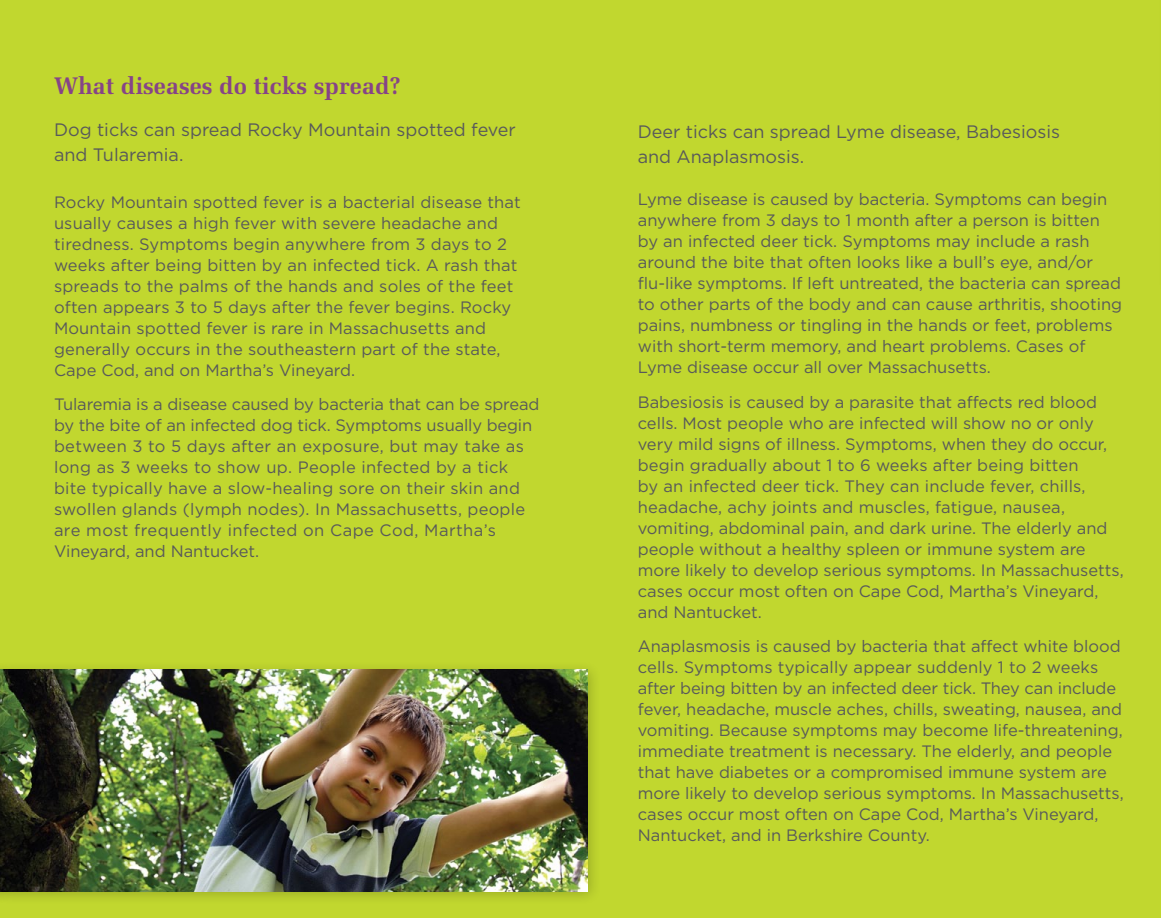
<style>
.page{position:relative;width:1161px;height:918px;background:#c1d72f}
.page>*{position:absolute;margin:0;border:0;box-sizing:border-box;transform-origin:0 0}
.t1{font:700 24px "Melior";color:#864487}
.t2{font:18px/25.5px "Gotham";color:#58595b}
.t3{font:16.5px/21px "Gotham";color:#58595b}
</style>
<div class="page">
<div style="left:0;top:660px;width:601px;height:245px;background:#000;opacity:.2"></div>
<img style="left:14px;top:670px;width:573px;height:221px">
<div style="left:0;top:660px;width:14px;height:245px;background:#000;opacity:.2"></div>
<svg style="left:0;top:670px;width:1px;height:221px"></svg>
<h1 class="t1" style="left:54px;top:71px;width:348px">What diseases do ticks spread?</h1>
<p class="t2" style="left:54px;top:117px;width:463px">Dog ticks can spread Rocky Mountain spotted fever and Tularemia.</p>
<p class="t3" style="left:54px;top:191px;width:468px">Rocky Mountain spotted fever is a bacterial disease that usually causes a high fever with severe headache and tiredness. Symptoms begin anywhere from 3 days to 2 weeks after being bitten by an infected tick. A rash that spreads to the palms of the hands and soles of the feet often appears 3 to 5 days after the fever begins. Rocky Mountain spotted fever is rare in Massachusetts and generally occurs in the southeastern part of the state, Cape Cod, and on Martha’s Vineyard.</p>
<p class="t3" style="left:54px;top:394px;width:487px">Tularemia is a disease caused by bacteria that can be spread by the bite of an infected dog tick. Symptoms usually begin between 3 to 5 days after an exposure, but may take as long as 3 weeks to show up. People infected by a tick bite typically have a slow-healing sore on their skin and swollen glands (lymph nodes). In Massachusetts, people are most frequently infected on Cape Cod, Martha’s Vineyard, and Nantucket.</p>
<p class="t2" style="left:638px;top:118px;width:424px">Deer ticks can spread Lyme disease, Babesiosis and Anaplasmosis.</p>
<p class="t3" style="left:638px;top:189px;width:486px">Lyme disease is caused by bacteria. Symptoms can begin anywhere from 3 days to 1 month after a person is bitten by an infected deer tick. Symptoms may include a rash around the bite that often looks like a bull’s eye, and/or flu-like symptoms. If left untreated, the bacteria can spread to other parts of the body and can cause arthritis, shooting pains, numbness or tingling in the hands or feet, problems with short-term memory, and heart problems. Cases of Lyme disease occur all over Massachusetts.</p>
<p class="t3" style="left:638px;top:391px;width:487px">Babesiosis is caused by a parasite that affects red blood cells. Most people who are infected will show no or only very mild signs of illness. Symptoms, when they do occur, begin gradually about 1 to 6 weeks after being bitten<br>by an infected deer tick. They can include fever, chills, headache, achy joints and muscles, fatigue, nausea, vomiting, abdominal pain, and dark urine. The elderly and people without a healthy spleen or immune system are more likely to develop serious symptoms. In Massachusetts, cases occur most often on Cape Cod, Martha’s Vineyard, and Nantucket.</p>
<p class="t3" style="left:638px;top:636px;width:487px">Anaplasmosis is caused by bacteria that affect white blood cells. Symptoms typically appear suddenly 1 to 2 weeks after being bitten by an infected deer tick. They can include fever, headache, muscle aches, chills, sweating, nausea, and vomiting. Because symptoms may become life-threatening, immediate treatment is necessary. The elderly, and people that have diabetes or a compromised immune system are more likely to develop serious symptoms. In Massachusetts, cases occur most often on Cape Cod, Martha’s Vineyard, Nantucket, and in Berkshire County.</p>
</div>
